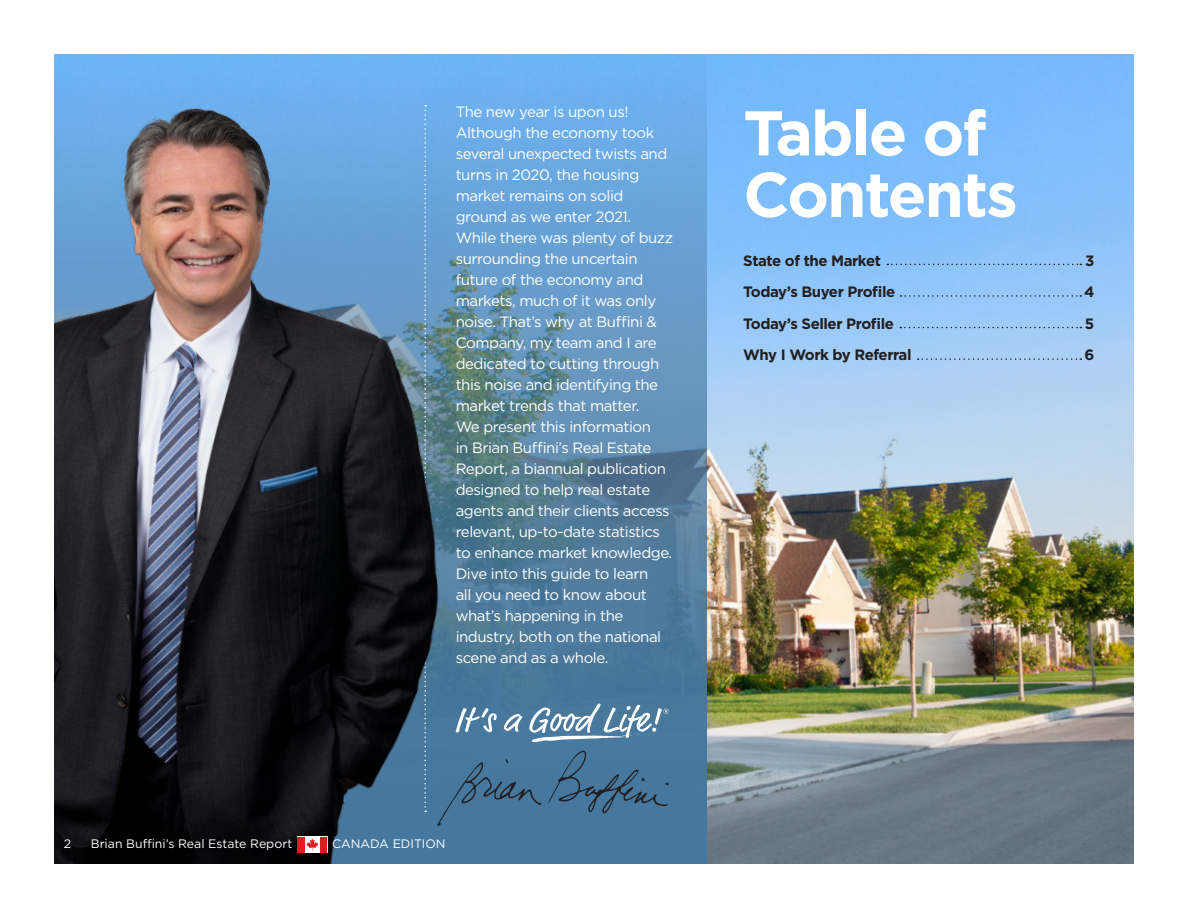
<style>
.page{position:relative;width:1188px;height:918px;background:#fff}
.page>*{position:absolute;margin:0;border:0;box-sizing:border-box;transform-origin:0 0}
.t1{font:700 63px/61.5px "Gotham";letter-spacing:-.03em;color:#fff}
.t2{font:15px/21px "Gotham";letter-spacing:-.03em;color:#fff}
.t3{font:700 15px "Gotham";letter-spacing:-.03em;color:#231f20}
.t4{font:12.3px "Gotham";color:#fff}
</style>
<div class="page">
<img style="left:706px;top:54px;width:428px;height:810px">
<svg style="left:887px;top:264px;width:194px;height:1px"></svg>
<svg style="left:901px;top:295px;width:180px;height:2px"></svg>
<svg style="left:900px;top:327px;width:181px;height:1px"></svg>
<svg style="left:918px;top:358px;width:163px;height:2px"></svg>
<svg style="left:477px;top:54px;width:229px;height:810px;background:#5b8db6"></svg>
<img style="left:54px;top:54px;width:423px;height:810px">
<svg style="left:456px;top:707px;width:41px;height:26px"></svg>
<svg style="left:504px;top:714px;width:18px;height:18px"></svg>
<svg style="left:529px;top:703px;width:140px;height:40px"></svg>
<div style="left:298px;top:837px;width:29px;height:15px;background:#e21a21"></div>
<div style="left:305px;top:837px;width:15px;height:15px;background:#fff"></div>
<svg style="left:306px;top:838px;width:13px;height:13px"></svg>
<svg style="left:548px;top:750px;width:121px;height:64px;background:#426e91"></svg>
<svg style="left:437px;top:759px;width:105px;height:67px;background:#437195"></svg>
<p class="t2" style="left:456px;top:101px;width:219px">The new year is upon us!<br>Although the economy took several unexpected twists and turns in 2020, the housing market remains on solid ground as we enter 2021.<br>While there was plenty of buzz surrounding the uncertain future of the economy and markets, much of it was only noise. That’s why at Buffini &amp;<br>Company, my team and I are dedicated to cutting through this noise and identifying the market trends that matter.<br>We present this information<br>in Brian Buffini’s Real Estate<br>Report, a biannual publication designed to help real estate agents and their clients access relevant, up-to-date statistics to enhance market knowledge.<br>Dive into this guide to learn<br>all you need to know about what’s happening in the industry, both on the national scene and as a whole.</p>
<p class="t4" style="left:64px;top:836px;width:9px">2</p>
<p class="t4" style="left:91px;top:836px;width:203px">Brian Buffini’s Real Estate Report</p>
<p class="t4" style="left:332px;top:836px;width:115px">CANADA EDITION</p>
<p class="t1" style="left:743px;top:102px;width:276px">Table of<br>Contents</p>
<p class="t3" style="left:743px;top:251px;width:139px">State of the Market</p>
<p class="t3" style="left:1085px;top:251px;width:11px">3</p>
<p class="t3" style="left:743px;top:282px;width:154px">Today’s Buyer Profile</p>
<p class="t3" style="left:1084px;top:282px;width:12px">4</p>
<p class="t3" style="left:743px;top:314px;width:152px">Today’s Seller Profile</p>
<p class="t3" style="left:1085px;top:314px;width:11px">5</p>
<p class="t3" style="left:743px;top:345px;width:170px">Why I Work by Referral</p>
<p class="t3" style="left:1084px;top:345px;width:11px">6</p>
</div>
